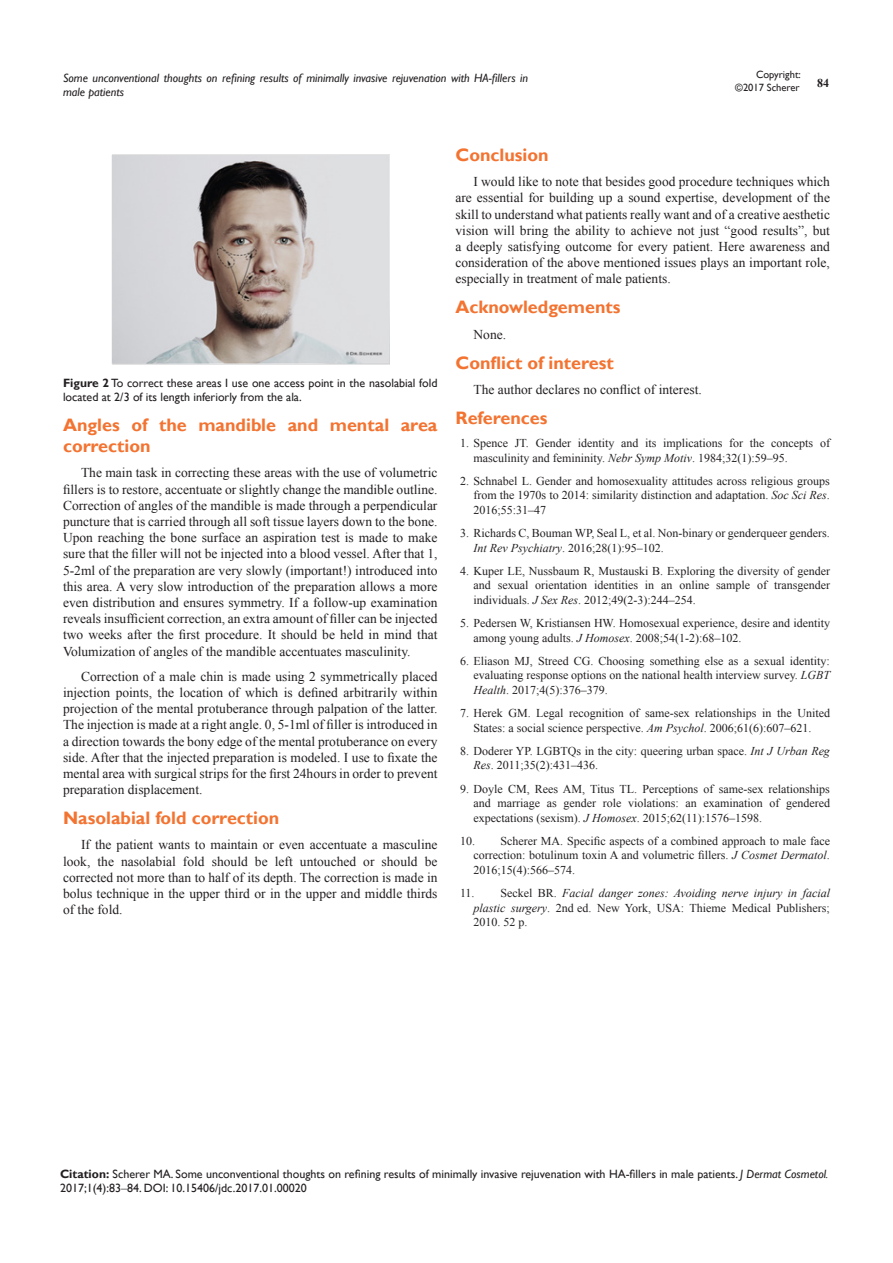
<style>
.page{position:relative;width:893px;height:1263px;background:#fff}
.page>*{position:absolute;margin:0;border:0;box-sizing:border-box;transform-origin:0 0}
.List_Paragraph{font:700 18px/21px "Gill Sans";color:#f37331}
.t1{font:13.5px/16.2px "Times New Roman";color:#231f20;text-align:justify}
.t2{font:12px/14.4px "Times New Roman";color:#231f20;text-align:justify}
.Citation{font:12px/14.4px "Gill Sans";color:#231f20}
.t3{font:italic 12px/14.4px "Gill Sans";color:#231f20}
.t4{font:700 12px "Times New Roman";color:#231f20}
.t5{font:10.5px/12.6px "Gill Sans";color:#231f20;text-align:right}
.s1{font-weight:700}
.s2{font-style:italic}
.s3{font-family:"Times New Roman"}
</style>
<div class="page">
<img style="left:112px;top:155px;width:278px;height:209px">
<p class="t5" style="left:735px;top:69px;width:67px">Copyright: ©2017 Scherer</p>
<p class="t3" style="left:63px;top:71px;width:466px">Some unconventional thoughts on refining results of minimally invasive rejuvenation with HA-fillers in male patients</p>
<p class="t4" style="left:817px;top:75px;width:13px">84</p>
<p class="Citation" style="left:63px;top:376px;width:376px"><span class="s1">Figure 2</span> To correct these areas I use one access point in the nasolabial fold located at 2/3 of its length inferiorly from the ala.</p>
<p class="List_Paragraph" style="left:63px;top:415px;width:376px">Angles of the mandible and mental area correction</p>
<p class="t1" style="left:63px;top:465px;width:376px;text-indent:18px">The main task in correcting these areas with the use of volumetric fillers is to restore, accentuate or slightly change the mandible outline.<br>Correction of angles of the mandible is made through a perpendicular puncture that is carried through all soft tissue layers down to the bone.<br>Upon reaching the bone surface an aspiration test is made to make sure that the filler will not be injected into a blood vessel. After that 1, 5-2ml of the preparation are very slowly (important!) introduced into this area. A very slow introduction of the preparation allows a more even distribution and ensures symmetry. If a follow-up examination reveals insufficient correction, an extra amount of filler can be injected two weeks after the first procedure. It should be held in mind that Volumization of angles of the mandible accentuates masculinity.</p>
<p class="t1" style="left:63px;top:668px;width:376px;text-indent:18px">Correction of a male chin is made using 2 symmetrically placed injection points, the location of which is defined arbitrarily within projection of the mental protuberance through palpation of the latter.<br>The injection is made at a right angle. 0, 5-1ml of filler is introduced in a direction towards the bony edge of the mental protuberance on every side. After that the injected preparation is modeled. I use to fixate the mental area with surgical strips for the first 24hours in order to prevent preparation displacement.</p>
<p class="List_Paragraph" style="left:63px;top:808px;width:218px">Nasolabial fold correction</p>
<p class="t1" style="left:63px;top:837px;width:376px;text-indent:18px">If the patient wants to maintain or even accentuate a masculine look, the nasolabial fold should be left untouched or should be corrected not more than to half of its depth. The correction is made in bolus technique in the upper third or in the upper and middle thirds of the fold.</p>
<p class="List_Paragraph" style="left:455px;top:145px;width:95px">Conclusion</p>
<p class="t1" style="left:455px;top:173px;width:376px;text-indent:18px">I would like to note that besides good procedure techniques which are essential for building up a sound expertise, development of the skill to understand what patients really want and of a creative aesthetic vision will bring the ability to achieve not just “good results”, but a deeply satisfying outcome for every patient. Here awareness and consideration of the above mentioned issues plays an important role, especially in treatment of male patients.</p>
<p class="List_Paragraph" style="left:455px;top:297px;width:166px">Acknowledgements</p>
<p class="t1" style="left:473px;top:326px;width:34px">None.</p>
<p class="List_Paragraph" style="left:455px;top:352px;width:160px">Conflict of interest</p>
<p class="t1" style="left:473px;top:381px;width:230px">The author declares no conflict of interest.</p>
<p class="List_Paragraph" style="left:455px;top:408px;width:94px">References</p>
<p class="t2" style="left:473px;top:436px;width:358px;text-indent:-14px">1. Spence JT. Gender identity and its implications for the concepts of masculinity and femininity. <span class="s2">Nebr Symp Motiv</span>. 1984;32(1):59–95.</p>
<p class="t2" style="left:473px;top:474px;width:358px;text-indent:-14px">2. Schnabel L. Gender and homosexuality attitudes across religious groups from the 1970s to 2014: similarity distinction and adaptation. <span class="s2">Soc Sci Res</span>.<br>2016;55:31–47</p>
<p class="t2" style="left:473px;top:526px;width:358px;text-indent:-14px">3. Richards C, Bouman WP, Seal L, et al. Non-binary or genderqueer genders.<br><span class="s2">Int Rev Psychiatry</span>. 2016;28(1):95–102.</p>
<p class="t2" style="left:473px;top:564px;width:358px;text-indent:-14px">4. Kuper LE, Nussbaum R, Mustauski B. Exploring the diversity of gender and sexual orientation identities in an online sample of transgender individuals. <span class="s2">J Sex Res</span>. 2012;49(2-3):244–254.</p>
<p class="t2" style="left:473px;top:616px;width:358px;text-indent:-14px">5. Pedersen W, Kristiansen HW. Homosexual experience, desire and identity among young adults. <span class="s2">J Homosex</span>. 2008;54(1-2):68–102.</p>
<p class="t2" style="left:473px;top:654px;width:358px;text-indent:-14px">6. Eliason MJ, Streed CG. Choosing something else as a sexual identity: evaluating response options on the national health interview survey. <span class="s2">LGBT Health</span>. 2017;4(5):376–379.</p>
<p class="t2" style="left:460px;top:706px;width:371px;text-align:center">7. Herek GM. Legal recognition of same-sex relationships in the United<br>States: a social science perspective. <span class="s2">Am Psychol</span>. 2006;61(6):607–621.</p>
<p class="t2" style="left:473px;top:744px;width:358px;text-indent:-14px">8. Doderer YP. LGBTQs in the city: queering urban space. <span class="s2">Int J Urban Reg<br>Res</span>. 2011;35(2):431–436.</p>
<p class="t2" style="left:473px;top:781px;width:358px;text-indent:-14px">9. Doyle CM, Rees AM, Titus TL. Perceptions of same-sex relationships and marriage as gender role violations: an examination of gendered expectations (sexism). <span class="s2">J Homosex</span>. 2015;62(11):1576–1598.</p>
<p class="t2" style="left:473px;top:834px;width:358px;text-indent:-14px">10. Scherer MA. Specific aspects of a combined approach to male face correction: botulinum toxin A and volumetric fillers. <span class="s2">J Cosmet Dermatol</span>.<br>2016;15(4):566–574.</p>
<p class="t2" style="left:473px;top:886px;width:358px;text-indent:-14px">11. Seckel BR. <span class="s2">Facial danger zones: Avoiding nerve injury in facial plastic surgery</span>. 2nd ed. New York, USA: Thieme Medical Publishers; 2010. 52 p.</p>
<p class="Citation" style="left:60px;top:1167px;width:770px"><span class="s1">Citation:</span> Scherer MA. Some unconventional thoughts on refining results of minimally invasive rejuvenation with HA-fillers in male patients. <span class="s2">J Dermat Cosmetol.<br></span>2017;1(4):83<span class="s3">‒</span>84. DOI: 10.15406/jdc.2017.01.00020</p>
</div>
